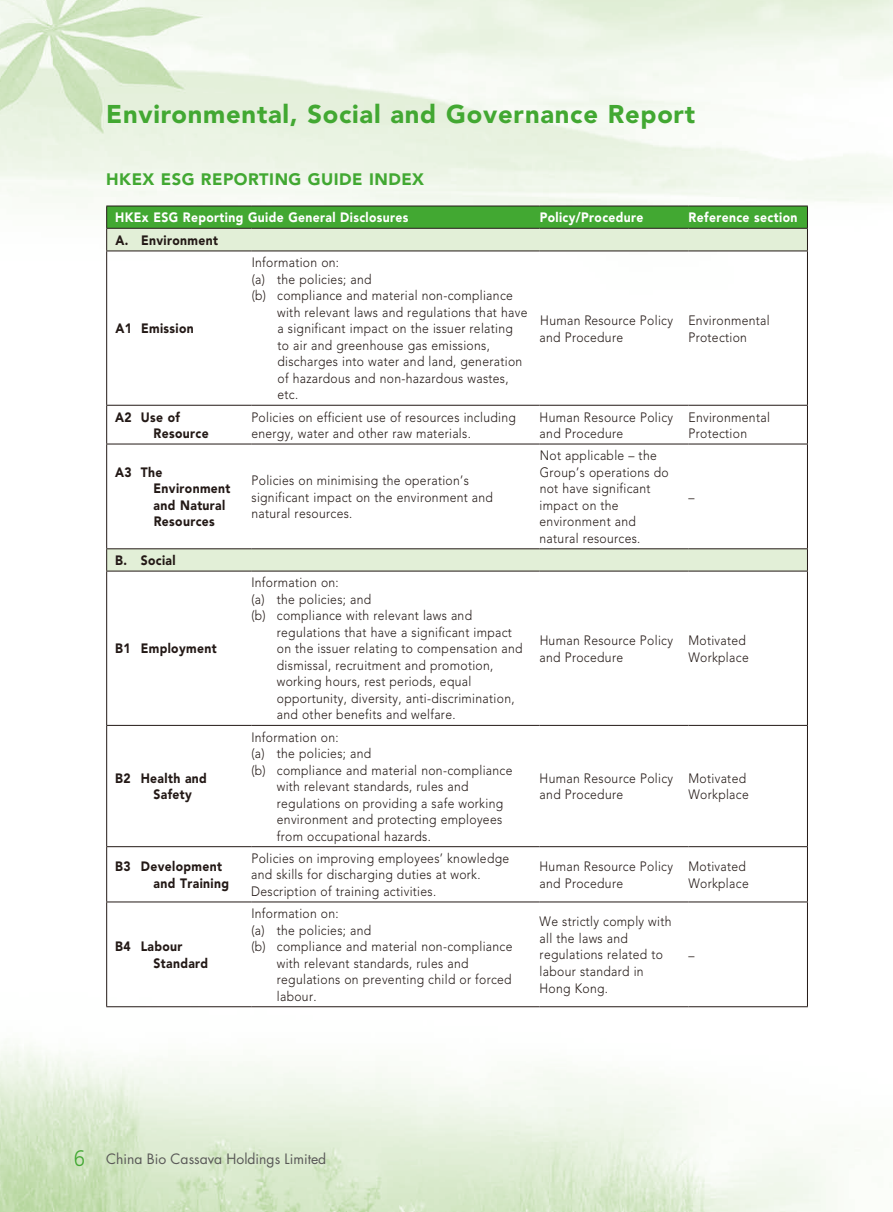
<style>
.page{position:relative;width:893px;height:1212px;background:#fff}
.page>*{position:absolute;margin:0;border:0;box-sizing:border-box;transform-origin:0 0}
.t1{font:900 25.5px "Avenir LT Std";letter-spacing:.03em;color:#42a832}
.t2{font:900 16.5px "Avenir LT Std";letter-spacing:.03em;color:#42a832}
.t3{font:13.95px "Futura Std";color:#595857}
.t4{font:300 13.5px/16.5px "Avenir LT Std";letter-spacing:.025em;color:#231916;scale:.9 1}
.t5{font:900 13.5px/16.5px "Avenir LT Std";letter-spacing:.03em;color:#231916;scale:.9 1}
.t6{font:900 13.5px "Avenir LT Std";letter-spacing:.03em;color:#fff;scale:.9 1}
.s1{font-family:"Frutiger LT Std";font-weight:300;font-size:22.5px;color:#42a832}
</style>
<div class="page">
<img style="left:0;top:0;width:892px;height:1212px">
<img style="left:892px;top:0;width:1px;height:1212px">
<svg style="left:107px;top:252px;width:700px;height:319px"></svg>
<svg style="left:106px;top:206px;width:702px;height:45px;background:#8ec581"></svg>
<hr style="left:106px;top:251px;width:1px;height:154px;background:#231916">
<hr style="left:807px;top:251px;width:1px;height:154px;background:#231916">
<hr style="left:106px;top:406px;width:1px;height:38px;background:#231916">
<hr style="left:807px;top:406px;width:1px;height:38px;background:#231916">
<hr style="left:106px;top:444px;width:1px;height:104px;background:#231916">
<hr style="left:807px;top:444px;width:1px;height:104px;background:#231916">
<svg style="left:106px;top:549px;width:1px;height:22px"></svg>
<svg style="left:807px;top:549px;width:1px;height:22px"></svg>
<hr style="left:106px;top:571px;width:1px;height:154px;background:#231916">
<hr style="left:807px;top:571px;width:1px;height:154px;background:#231916">
<hr style="left:106px;top:726px;width:1px;height:120px;background:#231916">
<hr style="left:807px;top:726px;width:1px;height:120px;background:#231916">
<hr style="left:106px;top:847px;width:1px;height:54px;background:#231916">
<hr style="left:807px;top:847px;width:1px;height:54px;background:#231916">
<hr style="left:106px;top:902px;width:1px;height:104px;background:#231916">
<hr style="left:807px;top:902px;width:1px;height:104px;background:#231916">
<hr style="left:106px;top:405px;width:145px;height:1px;background:#231916">
<hr style="left:251px;top:405px;width:289px;height:1px;background:#231916">
<hr style="left:540px;top:405px;width:148px;height:1px;background:#231916">
<hr style="left:688px;top:405px;width:120px;height:1px;background:#231916">
<hr style="left:106px;top:444px;width:145px;height:1px;background:#231916">
<hr style="left:251px;top:444px;width:289px;height:1px;background:#231916">
<hr style="left:540px;top:444px;width:148px;height:1px;background:#231916">
<hr style="left:688px;top:444px;width:120px;height:1px;background:#231916">
<hr style="left:106px;top:725px;width:145px;height:1px;background:#231916">
<hr style="left:251px;top:725px;width:289px;height:1px;background:#231916">
<hr style="left:540px;top:725px;width:148px;height:1px;background:#231916">
<hr style="left:688px;top:725px;width:120px;height:1px;background:#231916">
<hr style="left:106px;top:846px;width:145px;height:1px;background:#231916">
<hr style="left:251px;top:846px;width:289px;height:1px;background:#231916">
<hr style="left:540px;top:846px;width:148px;height:1px;background:#231916">
<hr style="left:688px;top:846px;width:120px;height:1px;background:#231916">
<hr style="left:106px;top:901px;width:145px;height:1px;background:#231916">
<hr style="left:251px;top:901px;width:289px;height:1px;background:#231916">
<hr style="left:540px;top:901px;width:148px;height:1px;background:#231916">
<hr style="left:688px;top:901px;width:120px;height:1px;background:#231916">
<hr style="left:106px;top:1006px;width:145px;height:1px;background:#231916">
<hr style="left:251px;top:1006px;width:289px;height:1px;background:#231916">
<hr style="left:540px;top:1006px;width:148px;height:1px;background:#231916">
<hr style="left:688px;top:1006px;width:120px;height:1px;background:#231916">
<hr style="left:106px;top:228px;width:145px;height:1px;background:#231916">
<hr style="left:251px;top:228px;width:289px;height:1px;background:#231916">
<hr style="left:106px;top:251px;width:145px;height:1px;background:#231916">
<hr style="left:251px;top:251px;width:289px;height:1px;background:#231916">
<hr style="left:540px;top:251px;width:148px;height:1px;background:#231916">
<hr style="left:688px;top:251px;width:120px;height:1px;background:#231916">
<hr style="left:106px;top:548px;width:145px;height:1px;background:#231916">
<hr style="left:251px;top:548px;width:289px;height:1px;background:#231916">
<hr style="left:540px;top:548px;width:148px;height:1px;background:#231916">
<hr style="left:688px;top:548px;width:120px;height:1px;background:#231916">
<hr style="left:106px;top:571px;width:145px;height:1px;background:#231916">
<hr style="left:251px;top:571px;width:289px;height:1px;background:#231916">
<hr style="left:540px;top:571px;width:148px;height:1px;background:#231916">
<hr style="left:688px;top:571px;width:120px;height:1px;background:#231916">
<hr style="left:540px;top:228px;width:148px;height:1px;background:#231916">
<hr style="left:688px;top:228px;width:120px;height:1px;background:#231916">
<h1 class="t1" style="left:106px;top:99px;width:590px">Environmental, Social and Governance Report</h1>
<p class="t2" style="left:106px;top:169px;width:319px">HKEX ESG REPORTING GUIDE INDEX</p>
<p class="t6" style="left:115px;top:209px;width:327px">HKEx ESG Reporting Guide General Disclosures</p>
<p class="t6" style="left:540px;top:209px;width:117px">Policy/Procedure</p>
<p class="t6" style="left:689px;top:209px;width:122px">Reference section</p>
<p class="t5" style="left:116px;top:232px;width:115px">A. Environment</p>
<p class="t5" style="left:116px;top:320px;width:88px">A1 Emission</p>
<p class="t4" style="left:252px;top:254px;width:99px">Information on:</p>
<p class="t4" style="left:252px;top:271px;width:135px">(a) the policies; and</p>
<p class="t4" style="left:252px;top:287px;width:292px">(b) compliance and material non-compliance</p>
<p class="t4" style="left:277px;top:304px;width:280px">with relevant laws and regulations that have</p>
<p class="t4" style="left:277px;top:320px;width:263px">a significant impact on the issuer relating</p>
<p class="t4" style="left:277px;top:337px;width:237px">to air and greenhouse gas emissions,</p>
<p class="t4" style="left:277px;top:353px;width:274px">discharges into water and land, generation</p>
<p class="t4" style="left:277px;top:370px;width:258px">of hazardous and non-hazardous wastes,</p>
<p class="t4" style="left:277px;top:386px;width:25px">etc.</p>
<p class="t4" style="left:540px;top:312px;width:150px">Human Resource Policy and Procedure</p>
<p class="t4" style="left:688px;top:312px;width:92px">Environmental<br>Protection</p>
<p class="t5" style="left:153px;top:408px;width:63px;text-indent:-38px">A2 Use of<br>Resource</p>
<p class="t4" style="left:251px;top:409px;width:295px">Policies on efficient use of resources including energy, water and other raw materials.</p>
<p class="t4" style="left:540px;top:409px;width:150px">Human Resource Policy and Procedure</p>
<p class="t4" style="left:688px;top:409px;width:92px">Environmental<br>Protection</p>
<p class="t5" style="left:154px;top:464px;width:87px;text-indent:-38px">A3 The<br>Environment and Natural<br>Resources</p>
<p class="t4" style="left:251px;top:472px;width:270px">Policies on minimising the operation’s significant impact on the environment and natural resources.</p>
<p class="t4" style="left:540px;top:447px;width:145px">Not applicable – the<br>Group’s operations do not have significant impact on the environment and natural resources.</p>
<p class="t4" style="left:688px;top:489px;width:8px">–</p>
<p class="t5" style="left:115px;top:552px;width:69px">B. Social</p>
<p class="t5" style="left:115px;top:640px;width:114px">B1 Employment</p>
<p class="t5" style="left:154px;top:770px;width:61px;text-indent:-38px">B2 Health and<br>Safety</p>
<p class="t4" style="left:251px;top:574px;width:99px">Information on:</p>
<p class="t4" style="left:251px;top:591px;width:135px">(a) the policies; and</p>
<p class="t4" style="left:251px;top:607px;width:247px">(b) compliance with relevant laws and</p>
<p class="t4" style="left:277px;top:624px;width:263px">regulations that have a significant impact</p>
<p class="t4" style="left:277px;top:640px;width:275px">on the issuer relating to compensation and</p>
<p class="t4" style="left:277px;top:657px;width:242px">dismissal, recruitment and promotion,</p>
<p class="t4" style="left:277px;top:673px;width:218px">working hours, rest periods, equal</p>
<p class="t4" style="left:277px;top:690px;width:266px">opportunity, diversity, anti-discrimination,</p>
<p class="t4" style="left:277px;top:706px;width:200px">and other benefits and welfare.</p>
<p class="t4" style="left:251px;top:729px;width:99px">Information on:</p>
<p class="t4" style="left:251px;top:745px;width:135px">(a) the policies; and</p>
<p class="t4" style="left:251px;top:762px;width:292px">(b) compliance and material non-compliance</p>
<p class="t4" style="left:277px;top:778px;width:215px">with relevant standards, rules and</p>
<p class="t4" style="left:277px;top:795px;width:253px">regulations on providing a safe working</p>
<p class="t4" style="left:277px;top:811px;width:252px">environment and protecting employees</p>
<p class="t4" style="left:277px;top:828px;width:173px">from occupational hazards.</p>
<p class="t4" style="left:540px;top:632px;width:150px">Human Resource Policy and Procedure</p>
<p class="t4" style="left:688px;top:632px;width:69px">Motivated<br>Workplace</p>
<p class="t4" style="left:540px;top:770px;width:150px">Human Resource Policy and Procedure</p>
<p class="t4" style="left:688px;top:770px;width:69px">Motivated<br>Workplace</p>
<p class="t5" style="left:154px;top:858px;width:85px;text-indent:-38px">B3 Development and Training</p>
<p class="t4" style="left:251px;top:850px;width:288px">Policies on improving employees’ knowledge and skills for discharging duties at work.<br>Description of training activities.</p>
<p class="t4" style="left:540px;top:858px;width:150px">Human Resource Policy and Procedure</p>
<p class="t4" style="left:688px;top:858px;width:69px">Motivated<br>Workplace</p>
<p class="t5" style="left:153px;top:938px;width:62px;text-indent:-38px">B4 Labour<br>Standard</p>
<p class="t4" style="left:251px;top:905px;width:99px">Information on:</p>
<p class="t4" style="left:251px;top:922px;width:135px">(a) the policies; and</p>
<p class="t4" style="left:251px;top:938px;width:292px">(b) compliance and material non-compliance</p>
<p class="t4" style="left:277px;top:955px;width:215px">with relevant standards, rules and</p>
<p class="t4" style="left:277px;top:971px;width:262px">regulations on preventing child or forced</p>
<p class="t4" style="left:277px;top:988px;width:46px">labour.</p>
<p class="t4" style="left:540px;top:914px;width:148px">We strictly comply with all the laws and regulations related to labour standard in<br>Hong Kong.</p>
<p class="t4" style="left:688px;top:947px;width:8px">–</p>
<p class="t3" style="left:74px;top:1149px;width:254px"><span class="s1">6</span> China Bio Cassava Holdings Limited</p>
</div>
